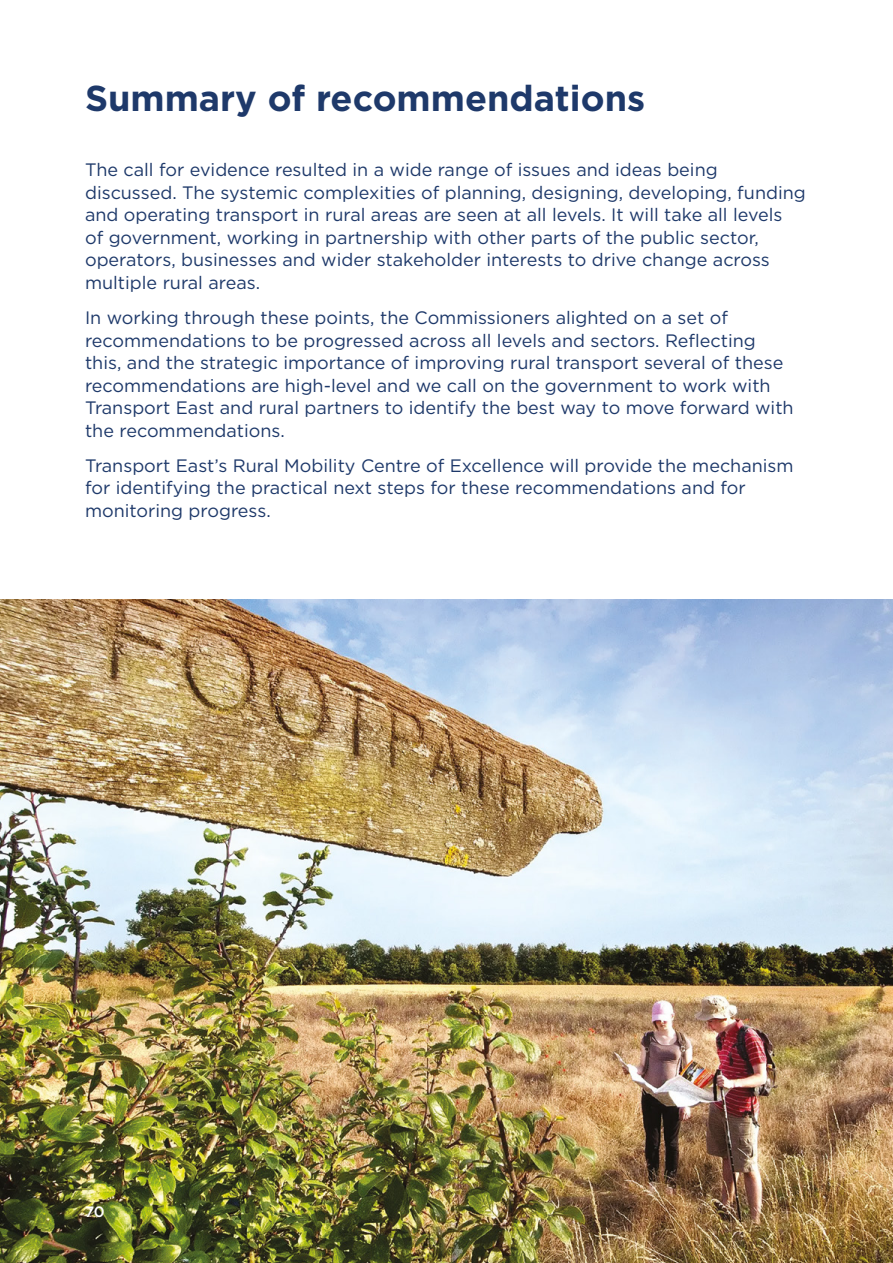
<style>
.page{position:relative;width:893px;height:1263px;background:#fff}
.page>*{position:absolute;margin:0;border:0;box-sizing:border-box;transform-origin:0 0}
.t1{font:700 36px "Gotham";color:#1e396a}
.t2{font:18px/22.5px "Gotham";color:#1e396a}
.t3{font:500 15px "Gotham";color:#fff}
</style>
<div class="page">
<img style="left:0;top:600px;width:893px;height:663px">
<h1 class="t1" style="left:85px;top:83px;width:562px">Summary of recommendations</h1>
<p class="t2" style="left:85px;top:160px;width:722px">The call for evidence resulted in a wide range of issues and ideas being discussed. The systemic complexities of planning, designing, developing, funding and operating transport in rural areas are seen at all levels. It will take all levels<br>of government, working in partnership with other parts of the public sector, operators, businesses and wider stakeholder interests to drive change across multiple rural areas.</p>
<p class="t2" style="left:85px;top:307px;width:710px">In working through these points, the Commissioners alighted on a set of recommendations to be progressed across all levels and sectors. Reflecting this, and the strategic importance of improving rural transport several of these recommendations are high-level and we call on the government to work with Transport East and rural partners to identify the best way to move forward with the recommendations.</p>
<p class="t2" style="left:85px;top:455px;width:710px">Transport East’s Rural Mobility Centre of Excellence will provide the mechanism for identifying the practical next steps for these recommendations and for monitoring progress.</p>
<p class="t3" style="left:85px;top:1205px;width:21px">70</p>
</div>
